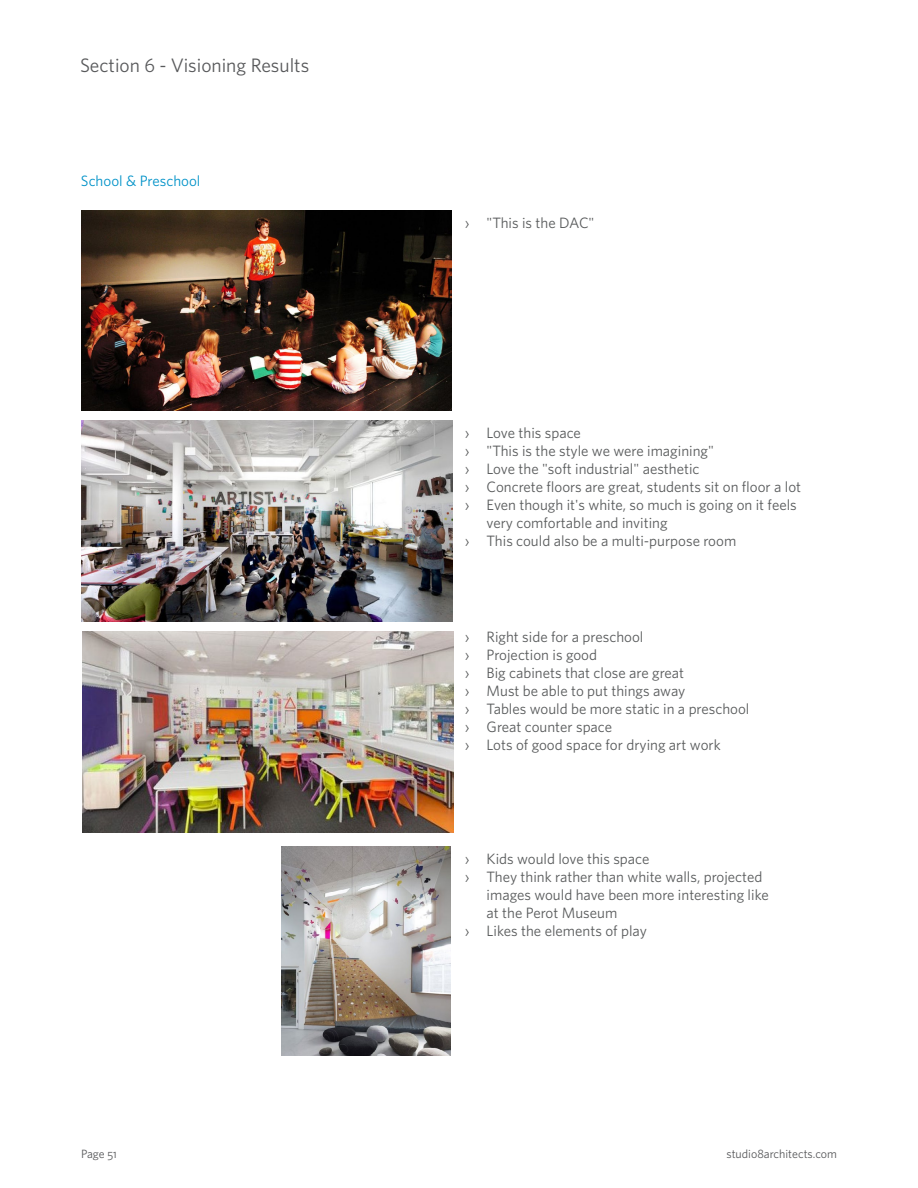
<style>
.page{position:relative;width:918px;height:1188px;background:#fff}
.page>*{position:absolute;margin:0;border:0;box-sizing:border-box;transform-origin:0 0}
.t1{font:19.5px "Whitney";color:#58595b}
.t2{font:15px/18px "Whitney";color:#585a5b}
.t3{font:15px "Whitney";color:#0092c8}
.t4{font:12px "Whitney";color:#58595b}
</style>
<div class="page">
<img style="left:281px;top:846px;width:170px;height:210px">
<img style="left:82px;top:210px;width:370px;height:201px">
<img style="left:81px;top:420px;width:371px;height:201px">
<img style="left:82px;top:631px;width:371px;height:201px">
<h1 class="t1" style="left:80px;top:52px;width:231px">Section 6 - Visioning Results</h1>
<p class="t3" style="left:81px;top:171px;width:121px">School &amp; Preschool</p>
<p class="t2" style="left:465px;top:213px;width:131px">› "This is the DAC"</p>
<p class="t2" style="left:465px;top:423px;width:117px">› Love this space</p>
<p class="t2" style="left:465px;top:441px;width:250px">› "This is the style we were imagining"</p>
<p class="t2" style="left:465px;top:459px;width:236px">› Love the "soft industrial" aesthetic</p>
<p class="t2" style="left:465px;top:477px;width:338px">› Concrete floors are great, students sit on floor a lot</p>
<p class="t2" style="left:465px;top:495px;width:333px">› Even though it's white, so much is going on it feels</p>
<p class="t2" style="left:487px;top:513px;width:183px">very comfortable and inviting</p>
<p class="t2" style="left:465px;top:531px;width:273px">› This could also be a multi-purpose room</p>
<p class="t2" style="left:465px;top:627px;width:286px">› Right side for a preschool<br>› Projection is good<br>› Big cabinets that close are great<br>› Must be able to put things away<br>› Tables would be more static in a preschool › Great counter space<br>› Lots of good space for drying art work</p>
<p class="t2" style="left:465px;top:849px;width:186px">› Kids would love this space</p>
<p class="t2" style="left:465px;top:867px;width:299px">› They think rather than white walls, projected</p>
<p class="t2" style="left:487px;top:885px;width:284px">images would have been more interesting like</p>
<p class="t2" style="left:487px;top:903px;width:132px">at the Perot Museum</p>
<p class="t2" style="left:465px;top:921px;width:183px">› Likes the elements of play</p>
<p class="t4" style="left:81px;top:1146px;width:37px">Page 51</p>
<p class="t4" style="left:726px;top:1146px;width:112px">studio8architects.com</p>
</div>
